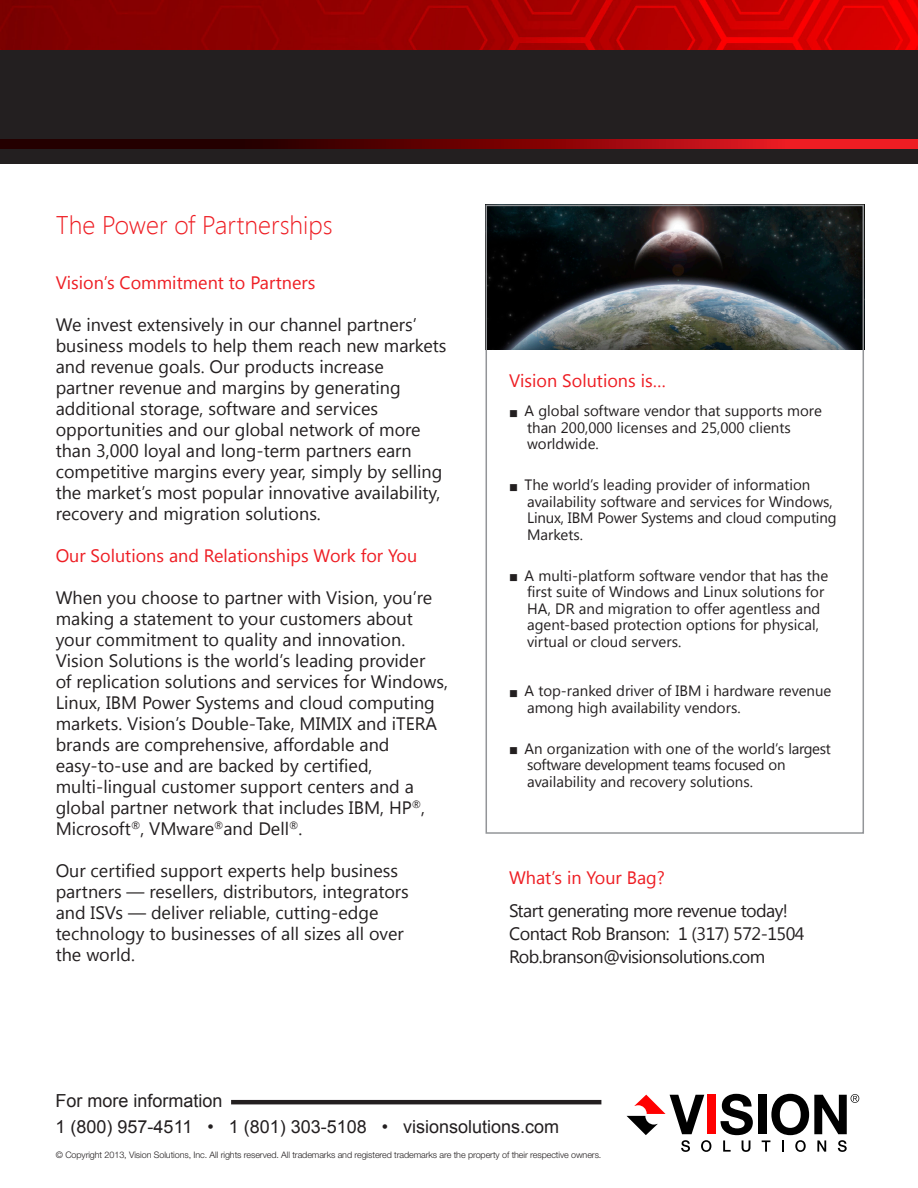
<style>
.page{position:relative;width:918px;height:1188px;background:#fff}
.page>*{position:absolute;margin:0;border:0;box-sizing:border-box;transform-origin:0 0}
.paragraph_headings{font:300 25.5px "Segoe UI";color:#ee1d23}
.paragraph_headings-2{font:18px/21px "Segoe UI";color:#231f20}
.paragraph_headings-3{font:18px "Segoe UI";color:#ee1d23}
.paragraph_headings-4{font:18px "Segoe UI";letter-spacing:-.03em;color:#231f20}
.t1{font:18px "Arial";color:#231f20}
.t2{font:15px/16.5px "Segoe UI";color:#231f20}
.t3{font:300 9px "Helvetica Neue LT Std";letter-spacing:-.01em;color:#231f20}
</style>
<div class="page">
<img style="left:0;top:0;width:918px;height:51px">
<div style="left:0;top:51px;width:918px;height:113px;background:#231f20"></div>
<svg style="left:0;top:140px;width:918px;height:9px;background:#77070a"></svg>
<hr style="left:231px;top:1100px;width:370px;height:4px;background:#231f20">
<div style="left:707px;top:1095px;width:9px;height:39px;background:#f00"></div>
<div style="left:758px;top:1095px;width:8px;height:39px;background:#000"></div>
<svg style="left:720px;top:1094px;width:33px;height:58px"></svg>
<svg style="left:762px;top:1094px;width:97px;height:58px"></svg>
<svg style="left:627px;top:1095px;width:84px;height:57px"></svg>
<img style="left:489px;top:208px;width:372px;height:142px">
<div style="left:486px;top:205px;width:378px;height:629px;border:2px solid #939598"></div>
<p class="paragraph_headings" style="left:56px;top:207px;width:278px">The Power of Partnerships</p>
<p class="paragraph_headings-3" style="left:56px;top:270px;width:261px">Vision’s Commitment to Partners</p>
<p class="paragraph_headings-2" style="left:56px;top:314px;width:392px">We invest extensively in our channel partners’ business models to help them reach new markets and revenue goals. Our products increase</p>
<p class="paragraph_headings-2" style="left:56px;top:377px;width:347px">partner revenue and margins by generating</p>
<p class="paragraph_headings-2" style="left:56px;top:398px;width:324px">additional storage, software and services</p>
<p class="paragraph_headings-2" style="left:56px;top:419px;width:388px">opportunities and our global network of more than 3,000 loyal and long-term partners earn competitive margins every year, simply by selling the market’s most popular innovative availability, recovery and migration solutions.</p>
<p class="paragraph_headings-3" style="left:56px;top:543px;width:363px">Our Solutions and Relationships Work for You</p>
<p class="paragraph_headings-2" style="left:56px;top:587px;width:378px">When you choose to partner with Vision, you’re making a statement to your customers about your commitment to quality and innovation.</p>
<p class="paragraph_headings-2" style="left:56px;top:650px;width:371px">Vision Solutions is the world’s leading provider</p>
<p class="paragraph_headings-2" style="left:56px;top:671px;width:394px">of replication solutions and services for Windows, Linux, IBM Power Systems and cloud computing markets. Vision’s Double-Take, MIMIX and iTERA brands are comprehensive, affordable and</p>
<p class="paragraph_headings-2" style="left:56px;top:755px;width:318px">easy-to-use and are backed by certified,</p>
<p class="paragraph_headings-2" style="left:56px;top:776px;width:371px">multi-lingual customer support centers and a global partner network that includes IBM, HP<sup>®</sup>,<br>Microsoft<sup>®</sup>, VMware<sup>®</sup>and Dell<sup>®</sup>.</p>
<p class="paragraph_headings-2" style="left:56px;top:860px;width:355px">Our certified support experts help business partners — resellers, distributors, integrators and ISVs — deliver reliable, cutting-edge technology to businesses of all sizes all over the world.</p>
<p class="paragraph_headings-3" style="left:509px;top:368px;width:158px">Vision Solutions is…</p>
<p class="t2" style="left:527px;top:402px;width:296px;text-indent:-18px">■ A global software vendor that supports more than 200,000 licenses and 25,000 clients worldwide.</p>
<p class="t2" style="left:527px;top:476px;width:311px;text-indent:-18px">■ The world’s leading provider of information availability software and services for Windows, Linux, IBM Power Systems and cloud computing Markets.</p>
<p class="t2" style="left:527px;top:567px;width:303px;text-indent:-18px">■ A multi-platform software vendor that has the first suite of Windows and Linux solutions for HA, DR and migration to offer agentless and agent-based protection options for physical, virtual or cloud servers.</p>
<p class="t2" style="left:527px;top:682px;width:306px;text-indent:-18px">■ A top-ranked driver of IBM i hardware revenue among high availability vendors.</p>
<p class="t2" style="left:527px;top:739px;width:305px;text-indent:-18px">■ An organization with one of the world’s largest software development teams focused on availability and recovery solutions.</p>
<p class="paragraph_headings-3" style="left:509px;top:865px;width:157px">What’s in Your Bag?</p>
<p class="paragraph_headings-4" style="left:509px;top:898px;width:280px">Start generating more revenue today!</p>
<p class="paragraph_headings-4" style="left:509px;top:921px;width:297px">Contact Rob Branson: 1 (317) 572-1504</p>
<p class="paragraph_headings-4" style="left:509px;top:945px;width:258px">Rob.branson@visionsolutions.com</p>
<p class="t1" style="left:56px;top:1089px;width:169px">For more information</p>
<p class="t1" style="left:56px;top:1115px;width:505px">1 (800) 957-4511 • 1 (801) 303-5108 • visionsolutions.com</p>
<p class="t3" style="left:56px;top:1149px;width:547px">© Copyright 2013, Vision Solutions, Inc. All rights reserved. All trademarks and registered trademarks are the property of their respective owners.</p>
</div>
